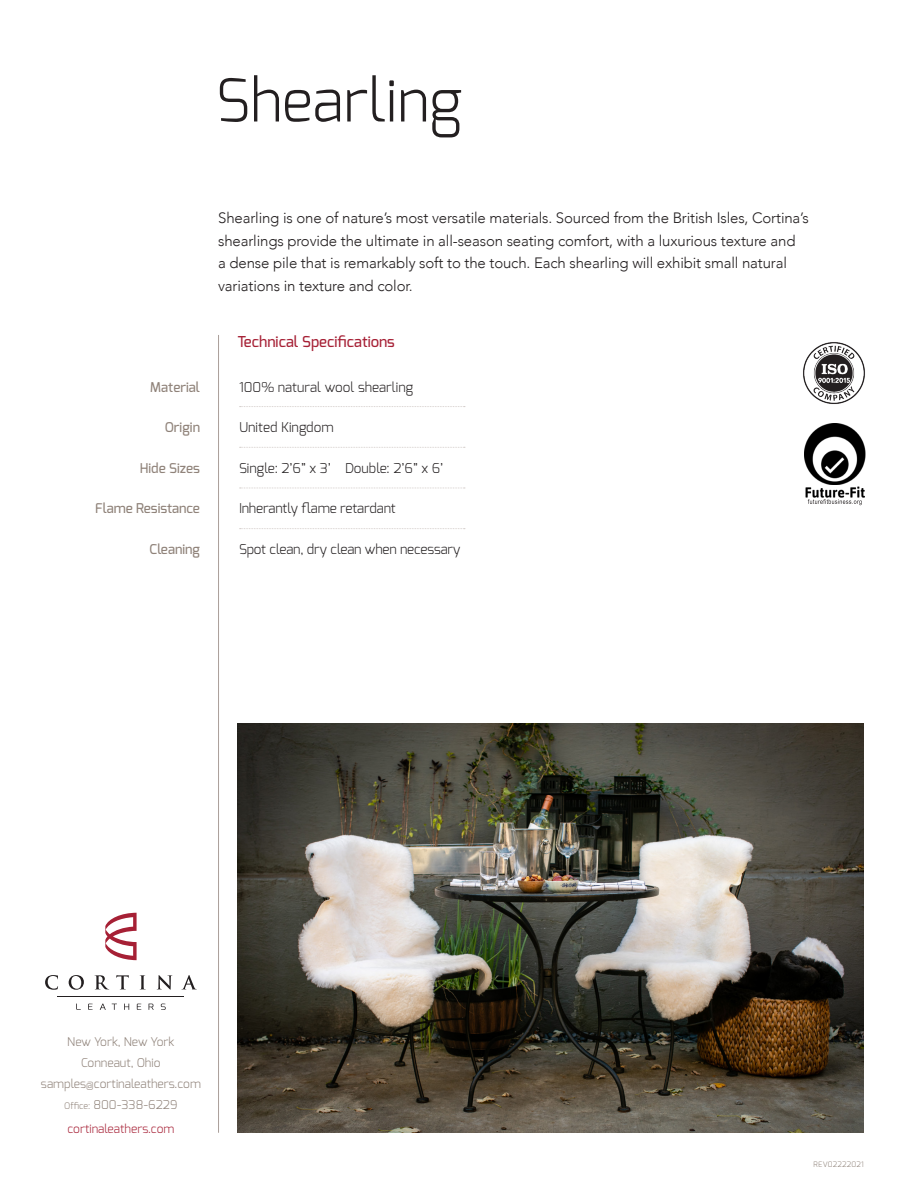
<style>
.page{position:relative;width:918px;height:1188px;background:#fff}
.page>*{position:absolute;margin:0;border:0;box-sizing:border-box;transform-origin:0 0}
.t1{font:300 59.1px "Exo";color:#231f20}
.t2{font:300 15px/22.5px "Avenir";letter-spacing:-.01em;color:#231f20}
.t3{font:500 15px "Exo";color:#a62035}
.t4{font:300 13.5px "Exo";letter-spacing:-.01em;color:#231f20}
.t5{font:500 13.5px "Exo";color:#8f8279}
.t6{font:300 12px/21px "Exo";color:#8f8279;text-align:center}
.t7{font:300 12px "Exo";color:#a62035}
.t8{font:300 7.5px "Exo";letter-spacing:.025em;color:#8f8279}
.s1{font-size:9px}
</style>
<div class="page">
<hr style="left:218px;top:335px;width:1px;height:798px;background:#aa9f9a">
<svg style="left:240px;top:406px;width:225px;height:1px"></svg>
<svg style="left:240px;top:488px;width:225px;height:1px"></svg>
<svg style="left:240px;top:447px;width:225px;height:1px"></svg>
<svg style="left:240px;top:528px;width:225px;height:1px"></svg>
<svg style="left:45px;top:975px;width:152px;height:15px"></svg>
<hr style="left:58px;top:996px;width:126px;height:1px;background:#231f20">
<svg style="left:76px;top:1004px;width:90px;height:6px"></svg>
<svg style="left:105px;top:913px;width:32px;height:47px"></svg>
<img style="left:803px;top:342px;width:62px;height:62px">
<img style="left:805px;top:487px;width:60px;height:11px">
<img style="left:804px;top:424px;width:62px;height:61px">
<svg style="left:808px;top:499px;width:54px;height:6px"></svg>
<img style="left:238px;top:724px;width:626px;height:409px">
<h1 class="t1" style="left:216px;top:62px;width:248px">Shearling</h1>
<p class="t2" style="left:218px;top:207px;width:592px">Shearling is one of nature’s most versatile materials. Sourced from the British Isles, Cortina’s shearlings provide the ultimate in all-season seating comfort, with a luxurious texture and<br>a dense pile that is remarkably soft to the touch. Each shearling will exhibit small natural variations in texture and color.</p>
<p class="t3" style="left:238px;top:332px;width:159px">Technical Specifications</p>
<p class="t5" style="left:150px;top:378px;width:51px">Material</p>
<p class="t4" style="left:239px;top:378px;width:176px">100% natural wool shearling</p>
<p class="t5" style="left:165px;top:419px;width:37px">Origin</p>
<p class="t4" style="left:239px;top:419px;width:96px">United Kingdom</p>
<p class="t5" style="left:140px;top:459px;width:62px">Hide Sizes</p>
<p class="t4" style="left:239px;top:459px;width:206px">Single: 2’6” x 3’ Double: 2’6” x 6’</p>
<p class="t5" style="left:95px;top:500px;width:107px">Flame Resistance</p>
<p class="t4" style="left:239px;top:500px;width:158px">Inherantly flame retardant</p>
<p class="t5" style="left:150px;top:540px;width:52px">Cleaning</p>
<p class="t4" style="left:239px;top:540px;width:223px">Spot clean, dry clean when necessary</p>
<p class="t6" style="left:41px;top:1031px;width:162px">New York, New York<br>Conneaut, Ohio samples<span class="s1">@</span>cortinaleathers.com<br><span class="s1">Office:</span> 800-338-6229</p>
<p class="t7" style="left:67px;top:1121px;width:109px">cortinaleathers.com</p>
<p class="t8" style="left:814px;top:1160px;width:52px">REV02222021</p>
</div>
